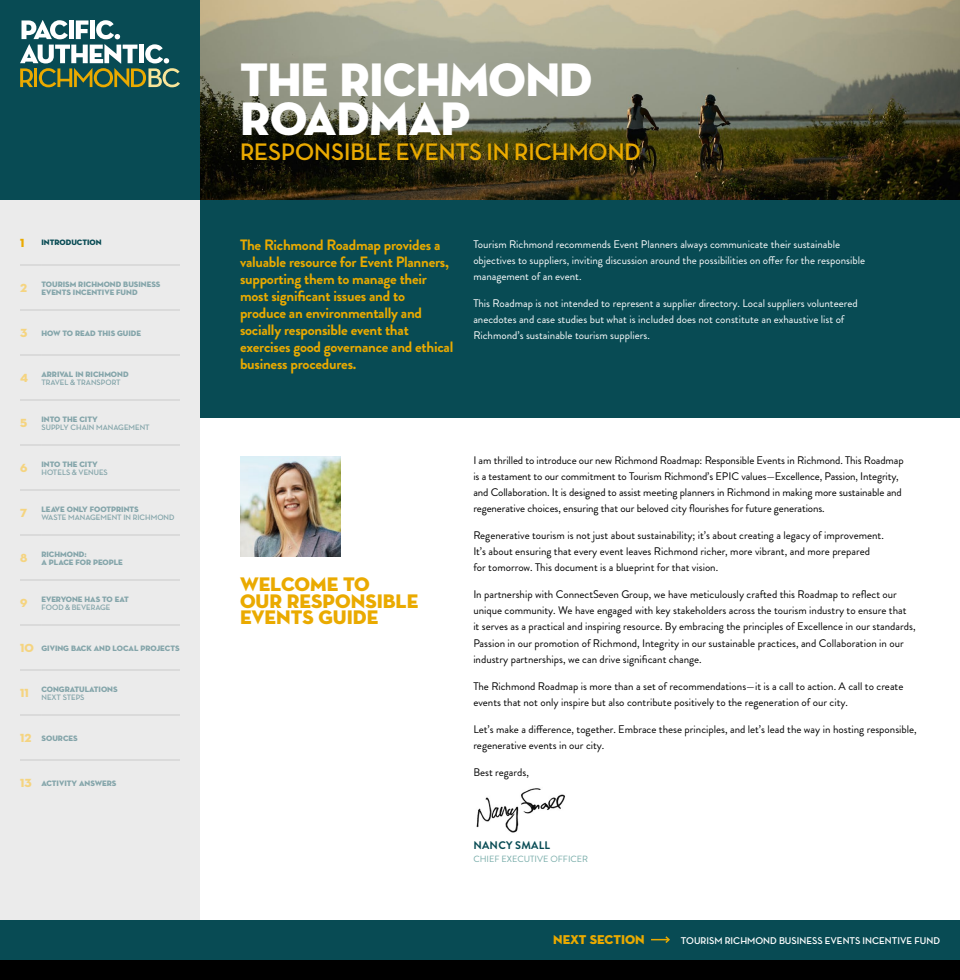
<style>
.page{position:relative;width:960px;height:980px;background:#fff}
.page>*{position:absolute;margin:0;border:0;box-sizing:border-box;transform-origin:0 0}
.t1{font:47.85px/39.3px "Neutra Disp Titling";letter-spacing:-.01em;color:#fff}
.t2{font:700 24.35px "Neutra Disp";color:#eaaa00}
.t3{font:20px/16.5px "Neutra Disp Titling";color:#eaaa00}
.t4{font:700 15px/17px "Brandon Grotesque";letter-spacing:-.015em;color:#eaaa00}
.t5{font:13px "Neutra Disp Titling";color:#eaaa00}
.t6{font:12px "Neutra Disp Titling";color:#f5d480}
.t7{font:12px "Neutra Disp Titling";color:#eaaa00}
.t8{font:11px/16px "Brandon Grotesque";color:#000}
.t9{font:11px/16px "Brandon Grotesque";color:#fff}
.t10{font:700 11px "Brandon Grotesque";letter-spacing:.02em;color:#084b54}
.t11{font:700 10px "Neutra Disp";color:#fff}
.t12{font:9px "Brandon Grotesque";color:#76aba8}
.t13{font:8px/8px "Neutra Disp Titling";color:#84a5aa}
.t14{font:700 8px "Neutra Disp";color:#84a5aa}
.t15{font:8px "Neutra Disp Titling";color:#084b54}
.s1{font-size:12px;color:#f5d480}
</style>
<div class="page">
<div style="left:0;top:0;width:200px;height:200px;background:#084b54"></div>
<svg style="left:20px;top:20px;width:160px;height:67px"></svg>
<div style="left:200px;top:200px;width:760px;height:218px;background:#084b54"></div>
<img style="left:200px;top:0;width:760px;height:200px">
<img style="left:240px;top:457px;width:100px;height:100px">
<img style="left:476px;top:788px;width:89px;height:45px">
<div style="left:0;top:200px;width:200px;height:720px;background:#ebebeb"></div>
<svg style="left:20px;top:265px;width:22px;height:1px"></svg>
<hr style="left:42px;top:265px;width:138px;height:1px;background:#cacaca">
<svg style="left:20px;top:310px;width:22px;height:1px"></svg>
<hr style="left:42px;top:310px;width:138px;height:1px;background:#cacaca">
<svg style="left:20px;top:355px;width:22px;height:1px"></svg>
<hr style="left:42px;top:355px;width:138px;height:1px;background:#cacaca">
<svg style="left:20px;top:400px;width:22px;height:1px"></svg>
<hr style="left:42px;top:400px;width:138px;height:1px;background:#cacaca">
<svg style="left:20px;top:445px;width:22px;height:1px"></svg>
<hr style="left:42px;top:445px;width:138px;height:1px;background:#cacaca">
<svg style="left:20px;top:490px;width:22px;height:1px"></svg>
<hr style="left:42px;top:490px;width:138px;height:1px;background:#cacaca">
<svg style="left:20px;top:535px;width:22px;height:1px"></svg>
<hr style="left:42px;top:535px;width:138px;height:1px;background:#cacaca">
<svg style="left:20px;top:580px;width:22px;height:1px"></svg>
<hr style="left:42px;top:580px;width:138px;height:1px;background:#cacaca">
<svg style="left:20px;top:625px;width:22px;height:1px"></svg>
<hr style="left:42px;top:625px;width:138px;height:1px;background:#cacaca">
<svg style="left:20px;top:670px;width:22px;height:1px"></svg>
<hr style="left:42px;top:670px;width:138px;height:1px;background:#cacaca">
<svg style="left:20px;top:715px;width:22px;height:1px"></svg>
<hr style="left:42px;top:715px;width:138px;height:1px;background:#cacaca">
<svg style="left:20px;top:760px;width:22px;height:1px"></svg>
<hr style="left:42px;top:760px;width:138px;height:1px;background:#cacaca">
<div style="left:0;top:920px;width:960px;height:40px;background:#084b54"></div>
<div style="left:0;top:960px;width:960px;height:20px;background:#000"></div>
<svg style="left:651px;top:936px;width:19px;height:7px"></svg>
<p class="t7" style="left:20px;top:235px;width:6px">1</p>
<p class="t15" style="left:42px;top:238px;width:62px">INTRODUCTION</p>
<p class="t6" style="left:20px;top:281px;width:8px">2</p>
<p class="t13" style="left:42px;top:280px;width:120px">TOURISM RICHMOND BUSINESS<br>EVENTS INCENTIVE FUND</p>
<p class="t13" style="left:20px;top:329px;width:123px"><span class="s1">3</span> HOW TO READ THIS GUIDE</p>
<p class="t6" style="left:20px;top:371px;width:9px">4</p>
<p class="t13" style="left:42px;top:370px;width:89px">ARRIVAL IN RICHMOND</p>
<p class="t14" style="left:42px;top:377px;width:81px">TRAVEL &amp; TRANSPORT</p>
<p class="t6" style="left:20px;top:416px;width:9px">5</p>
<p class="t13" style="left:42px;top:415px;width:58px">INTO THE CITY</p>
<p class="t14" style="left:42px;top:422px;width:110px">SUPPLY CHAIN MANAGEMENT</p>
<p class="t6" style="left:20px;top:461px;width:9px">6</p>
<p class="t13" style="left:42px;top:460px;width:58px">INTO THE CITY</p>
<p class="t14" style="left:42px;top:467px;width:68px">HOTELS &amp; VENUES</p>
<p class="t6" style="left:20px;top:506px;width:9px">7</p>
<p class="t13" style="left:42px;top:505px;width:99px">LEAVE ONLY FOOTPRINTS</p>
<p class="t14" style="left:42px;top:512px;width:134px">WASTE MANAGEMENT IN RICHMOND</p>
<p class="t6" style="left:20px;top:551px;width:9px">8</p>
<p class="t13" style="left:42px;top:550px;width:83px">RICHMOND:<br>A PLACE FOR PEOPLE</p>
<p class="t6" style="left:20px;top:596px;width:9px">9</p>
<p class="t13" style="left:42px;top:595px;width:89px">EVERYONE HAS TO EAT</p>
<p class="t14" style="left:42px;top:602px;width:71px">FOOD &amp; BEVERAGE</p>
<p class="t13" style="left:20px;top:644px;width:161px"><span class="s1">10</span> GIVING BACK AND LOCAL PROJECTS</p>
<p class="t6" style="left:20px;top:686px;width:10px">11</p>
<p class="t13" style="left:42px;top:685px;width:78px">CONGRATULATIONS</p>
<p class="t14" style="left:42px;top:692px;width:45px">NEXT STEPS</p>
<p class="t13" style="left:20px;top:734px;width:59px"><span class="s1">12</span> SOURCES</p>
<p class="t13" style="left:20px;top:779px;width:98px"><span class="s1">13</span> ACTIVITY ANSWERS</p>
<h1 class="t1" style="left:240px;top:60px;width:354px">THE RICHMOND<br>ROADMAP</h1>
<h2 class="t2" style="left:240px;top:139px;width:402px">RESPONSIBLE EVENTS IN RICHMOND</h2>
<p class="t4" style="left:240px;top:237px;width:215px">The Richmond Roadmap provides a valuable resource for Event Planners, supporting them to manage their most significant issues and to produce an environmentally and socially responsible event that exercises good governance and ethical business procedures.</p>
<p class="t9" style="left:473px;top:236px;width:393px">Tourism Richmond recommends Event Planners always communicate their sustainable objectives to suppliers, inviting discussion around the possibilities on offer for the responsible management of an event.</p>
<p class="t9" style="left:473px;top:295px;width:386px">This Roadmap is not intended to represent a supplier directory. Local suppliers volunteered anecdotes and case studies but what is included does not constitute an exhaustive list of<br>Richmond’s sustainable tourism suppliers.</p>
<h3 class="t3" style="left:240px;top:576px;width:180px">WELCOME TO<br>OUR RESPONSIBLE<br>EVENTS GUIDE</h3>
<p class="t8" style="left:473px;top:453px;width:432px">I am thrilled to introduce our new Richmond Roadmap: Responsible Events in Richmond. This Roadmap is a testament to our commitment to Tourism Richmond’s EPIC values—Excellence, Passion, Integrity, and Collaboration. It is designed to assist meeting planners in Richmond in making more sustainable and regenerative choices, ensuring that our beloved city flourishes for future generations.</p>
<p class="t8" style="left:473px;top:528px;width:412px">Regenerative tourism is not just about sustainability; it’s about creating a legacy of improvement.<br>It’s about ensuring that every event leaves Richmond richer, more vibrant, and more prepared for tomorrow. This document is a blueprint for that vision.</p>
<p class="t8" style="left:473px;top:587px;width:444px">In partnership with ConnectSeven Group, we have meticulously crafted this Roadmap to reflect our unique community. We have engaged with key stakeholders across the tourism industry to ensure that<br>it serves as a practical and inspiring resource. By embracing the principles of Excellence in our standards, Passion in our promotion of Richmond, Integrity in our sustainable practices, and Collaboration in our industry partnerships, we can drive significant change.</p>
<p class="t8" style="left:473px;top:678px;width:432px">The Richmond Roadmap is more than a set of recommendations—it is a call to action. A call to create events that not only inspire but also contribute positively to the regeneration of our city.</p>
<p class="t8" style="left:473px;top:721px;width:445px">Let’s make a difference, together. Embrace these principles, and let’s lead the way in hosting responsible, regenerative events in our city.</p>
<p class="t8" style="left:473px;top:764px;width:57px">Best regards,</p>
<p class="t10" style="left:473px;top:837px;width:78px">NANCY SMALL</p>
<p class="t12" style="left:473px;top:853px;width:116px">CHIEF EXECUTIVE OFFICER</p>
<p class="t5" style="left:553px;top:931px;width:93px">NEXT SECTION</p>
<p class="t11" style="left:681px;top:935px;width:261px">TOURISM RICHMOND BUSINESS EVENTS INCENTIVE FUND</p>
</div>
